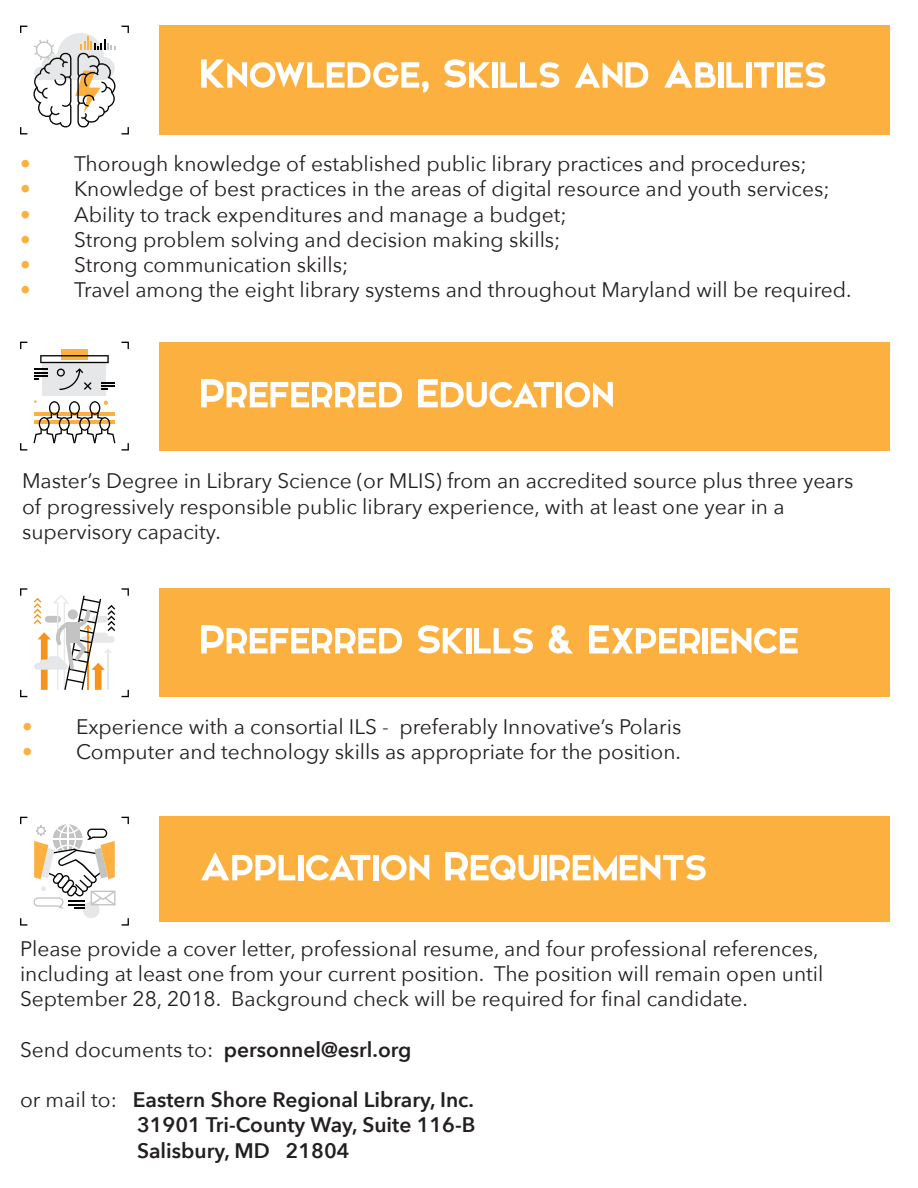
<style>
.page{position:relative;width:918px;height:1188px;background:#fff}
.page>*{position:absolute;margin:0;border:0;box-sizing:border-box;transform-origin:0 0}
.t1{font:54px "Elkwood";color:#fff}
.t2{font:21px/25.2px "Avenir Next";color:#231f20}
.t3{font:600 21px/25.2px "Avenir Next";color:#231f20;text-align:justify}
.s1{color:#fbb03f}
.s2{font-weight:400}
</style>
<div class="page">
<svg style="left:20px;top:26px;width:7px;height:7px"></svg>
<svg style="left:20px;top:127px;width:7px;height:7px"></svg>
<svg style="left:122px;top:127px;width:7px;height:7px"></svg>
<svg style="left:122px;top:26px;width:7px;height:7px"></svg>
<svg style="left:33px;top:33px;width:82px;height:94px"></svg>
<svg style="left:20px;top:342px;width:7px;height:7px"></svg>
<svg style="left:20px;top:443px;width:7px;height:8px"></svg>
<svg style="left:122px;top:443px;width:7px;height:8px"></svg>
<svg style="left:122px;top:342px;width:7px;height:7px"></svg>
<div style="left:61px;top:349px;width:27px;height:10px;background:#fbb03f"></div>
<div style="left:42px;top:362px;width:64px;height:34px;background:#e5e7e8"></div>
<svg style="left:34px;top:355px;width:81px;height:35px"></svg>
<svg style="left:33px;top:400px;width:82px;height:43px"></svg>
<svg style="left:20px;top:588px;width:7px;height:8px"></svg>
<svg style="left:20px;top:690px;width:7px;height:7px"></svg>
<svg style="left:122px;top:690px;width:7px;height:7px"></svg>
<svg style="left:122px;top:588px;width:7px;height:8px"></svg>
<svg style="left:34px;top:595px;width:81px;height:95px"></svg>
<svg style="left:20px;top:817px;width:7px;height:7px"></svg>
<svg style="left:20px;top:918px;width:7px;height:8px"></svg>
<svg style="left:122px;top:918px;width:7px;height:8px"></svg>
<svg style="left:122px;top:817px;width:7px;height:7px"></svg>
<div style="left:83px;top:901px;width:17px;height:17px;background:#e5e7e8;border-radius:50%"></div>
<svg style="left:33px;top:824px;width:82px;height:85px"></svg>
<div style="left:160px;top:26px;width:730px;height:109px;background:#fbb03f"></div>
<div style="left:160px;top:342px;width:730px;height:109px;background:#fbb03f"></div>
<div style="left:160px;top:588px;width:730px;height:109px;background:#fbb03f"></div>
<div style="left:160px;top:817px;width:730px;height:105px;background:#fbb03f"></div>
<h1 class="t1" style="left:200px;top:47px;width:629px">Knowledge, Skills and Abilities</h1>
<p class="t2" style="left:20px;top:150px;width:788px"><span class="s1">•</span> Thorough knowledge of established public library practices and procedures;</p>
<p class="t2" style="left:20px;top:176px;width:811px"><span class="s1">•</span> Knowledge of best practices in the areas of digital resource and youth services;</p>
<p class="t2" style="left:20px;top:201px;width:548px"><span class="s1">•</span> Ability to track expenditures and manage a budget;</p>
<p class="t2" style="left:20px;top:226px;width:542px"><span class="s1">•</span> Strong problem solving and decision making skills;</p>
<p class="t2" style="left:20px;top:251px;width:330px"><span class="s1">•</span> Strong communication skills;</p>
<p class="t2" style="left:20px;top:276px;width:833px"><span class="s1">•</span> Travel among the eight library systems and throughout Maryland will be required.</p>
<h1 class="t1" style="left:200px;top:367px;width:416px">Preferred Education</h1>
<p class="t2" style="left:22px;top:468px;width:833px">Master’s Degree in Library Science (or MLIS) from an accredited source plus three years of progressively responsible public library experience, with at least one year in a supervisory capacity.</p>
<h1 class="t1" style="left:200px;top:613px;width:601px">Preferred Skills &amp; Experience</h1>
<p class="t2" style="left:22px;top:713px;width:661px"><span class="s1">•</span> Experience with a consortial ILS - preferably Innovative’s Polaris</p>
<p class="t2" style="left:22px;top:738px;width:660px"><span class="s1">•</span> Computer and technology skills as appropriate for the position.</p>
<h1 class="t1" style="left:200px;top:840px;width:509px">Application Requirements</h1>
<p class="t2" style="left:20px;top:935px;width:805px">Please provide a cover letter, professional resume, and four professional references, including at least one from your current position. The position will remain open until<br>September 28, 2018. Background check will be required for final candidate.</p>
<p class="t3" style="left:20px;top:1036px;width:393px"><span class="s2">Send documents to:</span> personnel@esrl.org</p>
<p class="t3" style="left:137px;top:1087px;width:340px;text-indent:-117px"><span class="s2">or mail to:</span> Eastern Shore Regional Library, Inc.<br>31901 Tri-County Way, Suite 116-B Salisbury, MD 21804</p>
</div>
